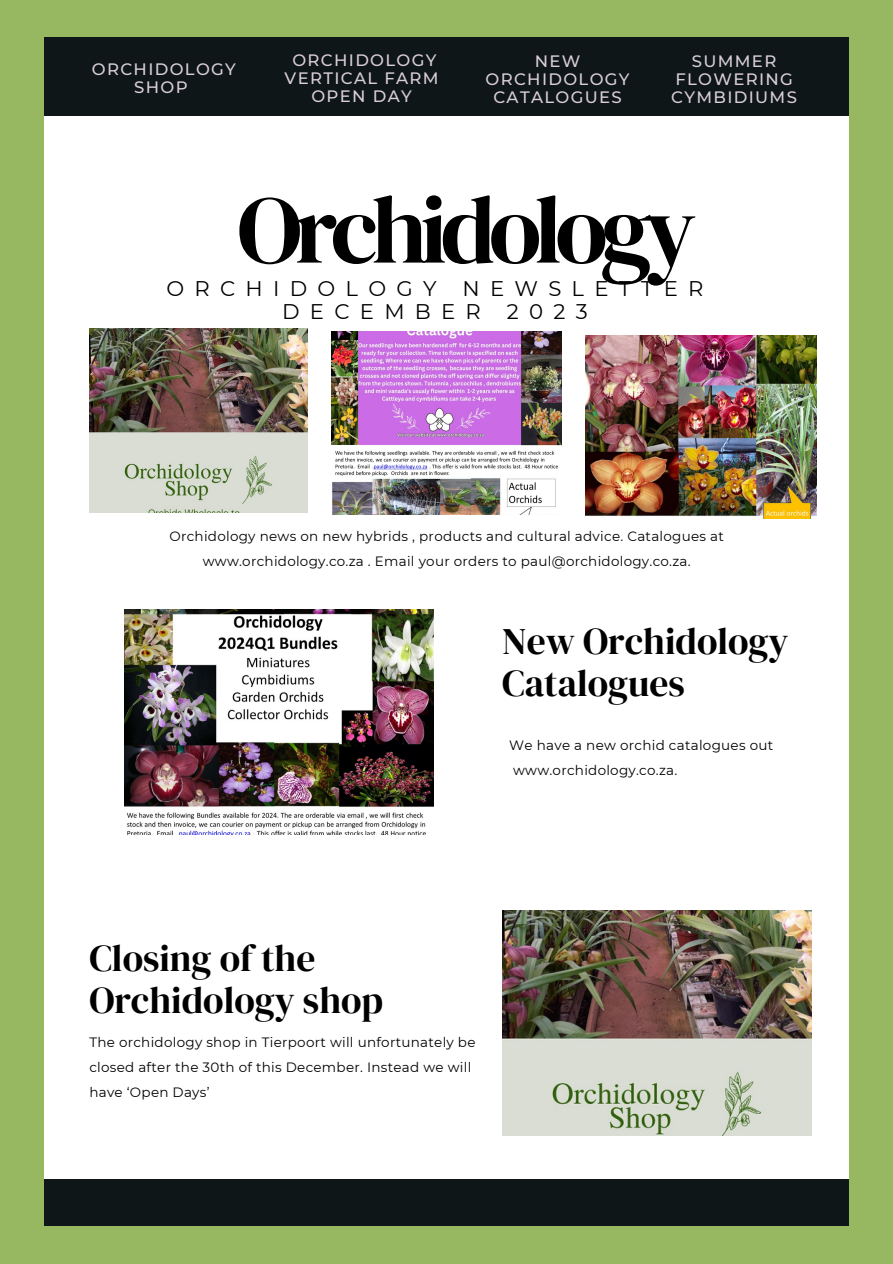
<style>
.page{position:relative;width:893px;height:1264px;background:#fff}
.page>*{position:absolute;margin:0;border:0;box-sizing:border-box;transform-origin:0 0}
.t1{font:96px "DM Serif Display";letter-spacing:-.07em;color:#000}
.t2{font:37.5px/41.7px "DM Serif Display";color:#000}
.t3{font:21.15px/22.5px "Montserrat";letter-spacing:.485em;color:#000;text-align:center}
.t4{font:500 16.5px/18px "Montserrat";letter-spacing:.08em;color:#d9cdda;text-align:center}
.t5{font:500 16.5px "Montserrat";color:#fff}
.t6{font:13.5px/24.8px "Montserrat";letter-spacing:.02em;color:#000;text-align:center}
</style>
<div class="page">
<div style="left:0;top:0;width:892px;height:1263px;background:#97b860"></div>
<div style="left:45px;top:38px;width:803px;height:1187px;background:#fff"></div>
<img style="left:89px;top:329px;width:219px;height:183px">
<img style="left:331px;top:331px;width:230px;height:183px">
<img style="left:586px;top:335px;width:230px;height:183px">
<div style="left:45px;top:1178px;width:803px;height:47px;background:#0e1617"></div>
<img style="left:125px;top:609px;width:308px;height:225px">
<img style="left:502px;top:910px;width:309px;height:225px">
<div style="left:45px;top:38px;width:803px;height:78px;background:#0e1617"></div>
<p class="t4" style="left:92px;top:60px;width:145px">ORCHIDOLOGY<br>SHOP</p>
<p class="t4" style="left:284px;top:51px;width:155px">ORCHIDOLOGY<br>VERTICAL FARM<br>OPEN DAY</p>
<p class="t4" style="left:485px;top:52px;width:145px">NEW<br>ORCHIDOLOGY<br>CATALOGUES</p>
<p class="t4" style="left:671px;top:52px;width:127px">SUMMER<br>FLOWERING<br>CYMBIDIUMS</p>
<p class="t5" style="left:317px;top:96px;width:55px">SHOP</p>
<p class="t1" style="left:237px;top:163px;width:460px">Orchidology</p>
<p class="t3" style="left:166px;top:277px;width:538px">ORCHIDOLOGY NEWSLETTER<br>DECEMBER 2023</p>
<p class="t6" style="left:169px;top:523px;width:556px">Orchidology news on new hybrids , products and cultural advice. Catalogues at www.orchidology.co.za . Email your orders to paul@orchidology.co.za.</p>
<p class="t2" style="left:502px;top:620px;width:288px">New Orchidology<br>Catalogues</p>
<p class="t6" style="left:509px;top:732px;width:265px">We have a new orchid catalogues out</p>
<p class="t6" style="left:513px;top:757px;width:166px">www.orchidology.co.za.</p>
<p class="t2" style="left:89px;top:936px;width:295px">Closing of the<br>Orchidology shop</p>
<p class="t6" style="left:89px;top:1030px;width:387px;text-align:left">The orchidology shop in Tierpoort will unfortunately be closed after the 30th of this December. Instead we will have ‘Open Days’</p>
</div>
